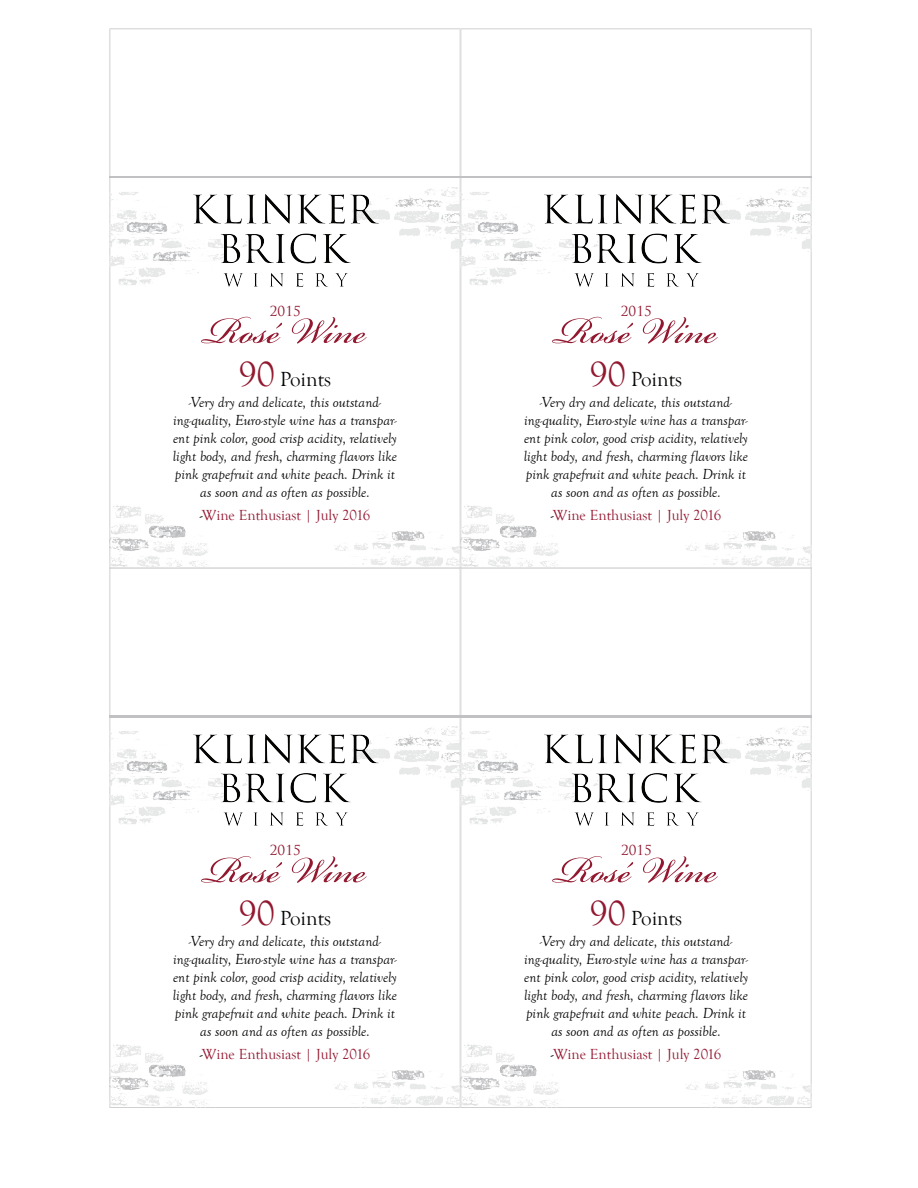
<style>
.page{position:relative;width:918px;height:1188px;background:#fff}
.page>*{position:absolute;margin:0;border:0;box-sizing:border-box;transform-origin:0 0}
.t1{font:21px "Goudy Old Style T";color:#050504}
.t2{font:italic 15px/18px "Goudy Old Style T";color:#050504;text-align:center}
.t3{font:15px "Goudy Old Style T";color:#951932}
.t4{font:13.5px "Trajan Pro";color:#92182f}
.s1{font-size:36px;color:#92182f}
.s2{color:#050504}
</style>
<div class="page">
<svg style="left:110px;top:28px;width:350px;height:159px"></svg>
<img style="left:110px;top:187px;width:350px;height:381px">
<img style="left:110px;top:176px;width:350px;height:2px">
<svg style="left:201px;top:317px;width:81px;height:26px"></svg>
<svg style="left:292px;top:317px;width:75px;height:26px"></svg>
<img style="left:193px;top:195px;width:185px;height:92px">
<svg style="left:460px;top:28px;width:352px;height:540px"></svg>
<svg style="left:552px;top:317px;width:81px;height:26px"></svg>
<svg style="left:643px;top:317px;width:75px;height:26px"></svg>
<img style="left:544px;top:195px;width:185px;height:92px">
<svg style="left:110px;top:568px;width:350px;height:158px"></svg>
<img style="left:110px;top:726px;width:350px;height:382px">
<img style="left:110px;top:715px;width:350px;height:2px">
<svg style="left:201px;top:856px;width:81px;height:27px"></svg>
<svg style="left:292px;top:856px;width:75px;height:27px"></svg>
<img style="left:193px;top:734px;width:185px;height:92px">
<svg style="left:460px;top:568px;width:352px;height:540px"></svg>
<svg style="left:552px;top:856px;width:81px;height:27px"></svg>
<svg style="left:643px;top:856px;width:75px;height:27px"></svg>
<img style="left:544px;top:734px;width:185px;height:92px">
<p class="t4" style="left:270px;top:303px;width:32px">2015</p>
<p class="t4" style="left:621px;top:303px;width:32px">2015</p>
<h1 class="t1" style="left:239px;top:368px;width:94px"><span class="s1">90</span> Points</h1>
<h1 class="t1" style="left:590px;top:368px;width:94px"><span class="s1">90</span> Points</h1>
<p class="t2" style="left:173px;top:393px;width:226px">-Very dry and delicate, this outstand&shy;ing-quality, Euro-style wine has a transpar&shy;ent pink color, good crisp acidity, relatively light body, and fresh, charming flavors like pink grapefruit and white peach. Drink it as soon and as often as possible.</p>
<p class="t2" style="left:524px;top:393px;width:226px">-Very dry and delicate, this outstand&shy;ing-quality, Euro-style wine has a transpar&shy;ent pink color, good crisp acidity, relatively light body, and fresh, charming flavors like pink grapefruit and white peach. Drink it as soon and as often as possible.</p>
<p class="t3" style="left:200px;top:507px;width:172px"><span class="s2">-</span>Wine Enthusiast | July 2016</p>
<p class="t3" style="left:551px;top:507px;width:172px"><span class="s2">-</span>Wine Enthusiast | July 2016</p>
<p class="t4" style="left:270px;top:842px;width:32px">2015</p>
<p class="t4" style="left:621px;top:842px;width:32px">2015</p>
<h1 class="t1" style="left:239px;top:907px;width:94px"><span class="s1">90</span> Points</h1>
<h1 class="t1" style="left:590px;top:907px;width:94px"><span class="s1">90</span> Points</h1>
<p class="t2" style="left:173px;top:933px;width:226px">-Very dry and delicate, this outstand&shy;ing-quality, Euro-style wine has a transpar&shy;ent pink color, good crisp acidity, relatively light body, and fresh, charming flavors like pink grapefruit and white peach. Drink it as soon and as often as possible.</p>
<p class="t2" style="left:524px;top:933px;width:226px">-Very dry and delicate, this outstand&shy;ing-quality, Euro-style wine has a transpar&shy;ent pink color, good crisp acidity, relatively light body, and fresh, charming flavors like pink grapefruit and white peach. Drink it as soon and as often as possible.</p>
<p class="t3" style="left:200px;top:1046px;width:172px"><span class="s2">-</span>Wine Enthusiast | July 2016</p>
<p class="t3" style="left:551px;top:1046px;width:172px"><span class="s2">-</span>Wine Enthusiast | July 2016</p>
</div>
